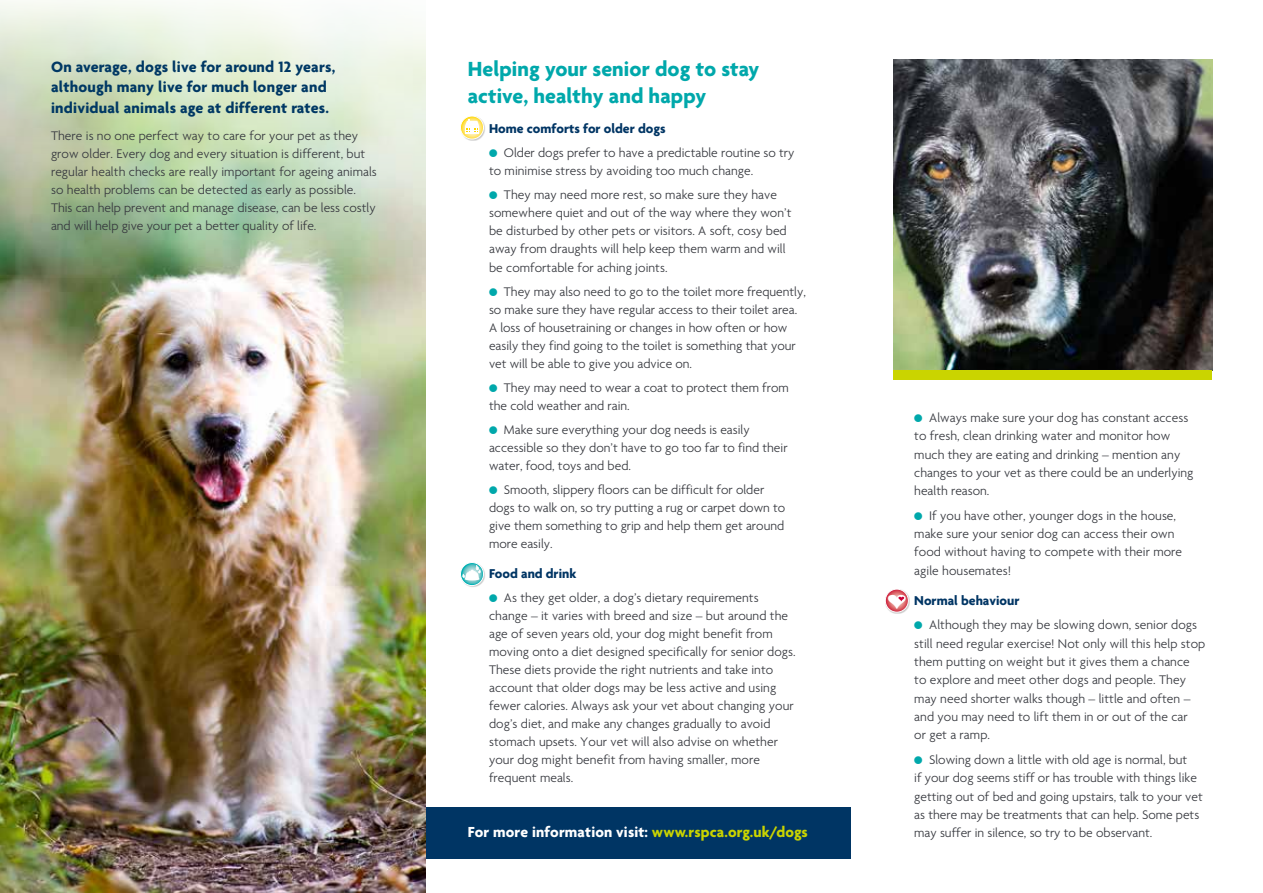
<style>
.page{position:relative;width:1263px;height:893px;background:#fff}
.page>*{position:absolute;margin:0;border:0;box-sizing:border-box;transform-origin:0 0}
.t1{font:23.1px "Monotype Sorts";color:#fff}
.t2{font:700 22.2px/26.5px "Agenda";letter-spacing:.005em;color:#00a8ab}
.t3{font:700 16.2px/20.5px "Agenda";letter-spacing:.015em;color:#003864}
.t4{font:700 15.75px "Agenda";letter-spacing:.01em;color:#fff}
.t5{font:700 13.8px "Agenda";color:#003564}
.t6{font:300 13.5px/18px "Agenda";letter-spacing:.005em;color:#37393f}
.s1{font-family:"Monotype Sorts";font-weight:400;font-size:10.5px;color:#00a8ab}
.s2{color:#cad400}
</style>
<div class="page">
<div style="left:425px;top:808px;width:425px;height:51px;background:#003564"></div>
<img style="left:0;top:277px;width:425px;height:616px">
<svg style="left:0;top:1px;width:425px;height:276px;background:#c7d7bc"></svg>
<div style="left:461px;top:116px;width:25px;height:25px;background:#181716;opacity:.25"></div>
<svg style="left:460px;top:116px;width:23px;height:23px"></svg>
<svg style="left:465px;top:119px;width:14px;height:15px"></svg>
<div style="left:460px;top:116px;width:24px;height:23px;border:1px solid #fff;border-radius:50%"></div>
<div style="left:461px;top:563px;width:25px;height:25px;background:#181716;opacity:.25"></div>
<svg style="left:461px;top:563px;width:22px;height:22px"></svg>
<div style="left:460px;top:562px;width:24px;height:24px;border:1px solid #fff;border-radius:50%"></div>
<div style="left:885px;top:589px;width:25px;height:25px;background:#181716;opacity:.25"></div>
<svg style="left:885px;top:589px;width:23px;height:23px"></svg>
<div style="left:885px;top:589px;width:23px;height:23px;border:1px solid #fff;border-radius:50%"></div>
<img style="left:893px;top:60px;width:319px;height:310px">
<div style="left:893px;top:370px;width:319px;height:9px;background:#cad400"></div>
<p class="t3" style="left:51px;top:56px;width:286px">On average, dogs live for around 12 years, although many live for much longer and individual animals age at different rates.</p>
<p class="t6" style="left:51px;top:126px;width:327px">There is no one perfect way to care for your pet as they grow older. Every dog and every situation is different, but regular health checks are really important for ageing animals so health problems can be detected as early as possible.<br>This can help prevent and manage disease, can be less costly and will help give your pet a better quality of life.</p>
<h2 class="t2" style="left:468px;top:55px;width:293px">Helping your senior dog to stay active, healthy and happy</h2>
<p class="t5" style="left:489px;top:120px;width:178px">Home comforts for older dogs</p>
<p class="t6" style="left:489px;top:143px;width:307px"><span class="s1">l</span> Older dogs prefer to have a predictable routine so try to minimise stress by avoiding too much change.</p>
<p class="t6" style="left:489px;top:186px;width:304px"><span class="s1">l</span> They may need more rest, so make sure they have somewhere quiet and out of the way where they won’t be disturbed by other pets or visitors. A soft, cosy bed away from draughts will help keep them warm and will be comfortable for aching joints.</p>
<p class="t6" style="left:489px;top:282px;width:318px"><span class="s1">l</span> They may also need to go to the toilet more frequently, so make sure they have regular access to their toilet area.<br>A loss of housetraining or changes in how often or how easily they find going to the toilet is something that your vet will be able to give you advice on.</p>
<p class="t6" style="left:489px;top:378px;width:301px"><span class="s1">l</span> They may need to wear a coat to protect them from the cold weather and rain.</p>
<p class="t6" style="left:489px;top:420px;width:300px"><span class="s1">l</span> Make sure everything your dog needs is easily accessible so they don’t have to go too far to find their water, food, toys and bed.</p>
<p class="t6" style="left:489px;top:480px;width:298px"><span class="s1">l</span> Smooth, slippery floors can be difficult for older dogs to walk on, so try putting a rug or carpet down to give them something to grip and help them get around more easily.</p>
<p class="t5" style="left:489px;top:565px;width:89px">Food and drink</p>
<p class="t6" style="left:489px;top:589px;width:308px"><span class="s1">l</span> As they get older, a dog’s dietary requirements change – it varies with breed and size – but around the age of seven years old, your dog might benefit from moving onto a diet designed specifically for senior dogs.<br>These diets provide the right nutrients and take into account that older dogs may be less active and using fewer calories. Always ask your vet about changing your dog’s diet, and make any changes gradually to avoid stomach upsets. Your vet will also advise on whether your dog might benefit from having smaller, more frequent meals.</p>
<p class="t4" style="left:468px;top:823px;width:341px">For more information visit: <span class="s2">www.rspca.org.uk/dogs</span></p>
<h1 class="t1" style="left:907px;top:594px;width:17px;rotate:90deg">❥</h1>
<p class="t6" style="left:914px;top:408px;width:281px"><span class="s1">l</span> Always make sure your dog has constant access to fresh, clean drinking water and monitor how much they are eating and drinking – mention any changes to your vet as there could be an underlying health reason.</p>
<p class="t6" style="left:914px;top:506px;width:269px"><span class="s1">l</span> If you have other, younger dogs in the house, make sure your senior dog can access their own food without having to compete with their more agile housemates!</p>
<p class="t5" style="left:914px;top:592px;width:107px">Normal behaviour</p>
<p class="t6" style="left:914px;top:615px;width:293px"><span class="s1">l</span> Although they may be slowing down, senior dogs still need regular exercise! Not only will this help stop them putting on weight but it gives them a chance to explore and meet other dogs and people. They may need shorter walks though – little and often – and you may need to lift them in or out of the car<br>or get a ramp.</p>
<p class="t6" style="left:914px;top:750px;width:290px"><span class="s1">l</span> Slowing down a little with old age is normal, but<br>if your dog seems stiff or has trouble with things like getting out of bed and going upstairs, talk to your vet as there may be treatments that can help. Some pets may suffer in silence, so try to be observant.</p>
</div>
